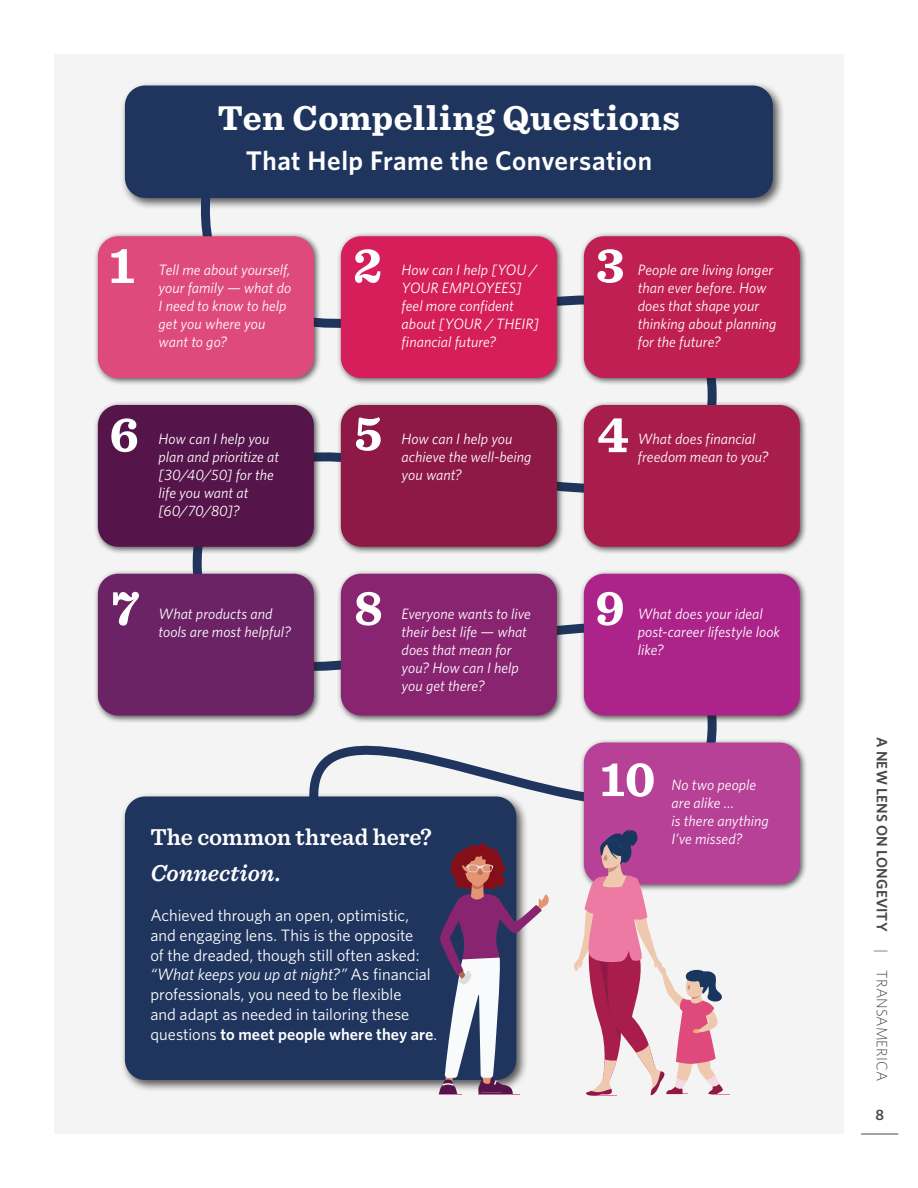
<style>
.page{position:relative;width:918px;height:1188px;background:#fff}
.page>*{position:absolute;margin:0;border:0;box-sizing:border-box;transform-origin:0 0}
.TA_Head3{font:700 36px "Sentinel";letter-spacing:.02em;color:#fff}
.TA_Head3-2{font:600 27px "Whitney";letter-spacing:.015em;color:#fff}
.TA_Body{font:600 24px "Sentinel";letter-spacing:-.005em;color:#fff}
.TA_Body-2{font:italic 600 24px "Sentinel";letter-spacing:.005em;color:#fff}
.TA_Body-3{font:16.5px/19.8px "Whitney";color:#fff}
.TA_Body-4{font:italic 15px/18px "Whitney";letter-spacing:.005em;color:#fff}
.TA_Section_Folio{font:600 15px "Whitney";letter-spacing:.015em;color:#474a4e}
.TA_Page_Number{font:600 15px "Whitney";color:#474a4e}
.s1{font-style:italic}
.s2{font-weight:600}
.s3{font-weight:300}
</style>
<div class="page">
<div style="left:54px;top:54px;width:790px;height:1080px;background:#f4f4f4"></div>
<div style="left:120px;top:81px;width:665px;height:129px;background:#231f20;opacity:.75"></div>
<div style="left:125px;top:86px;width:648px;height:112px;background:#1f355e;border-radius:20px"></div>
<svg style="left:188px;top:198px;width:533px;height:603px"></svg>
<div style="left:120px;top:792px;width:409px;height:300px;background:#231f20;opacity:.75"></div>
<div style="left:125px;top:796px;width:391px;height:284px;background:#1f355e;border-radius:20px"></div>
<div style="left:337px;top:232px;width:228px;height:154px;background:#231f20;opacity:.75"></div>
<div style="left:341px;top:236px;width:216px;height:142px;background:#d61e5a;border-radius:20px"></div>
<div style="left:580px;top:232px;width:228px;height:154px;background:#231f20;opacity:.75"></div>
<div style="left:584px;top:236px;width:216px;height:142px;background:#c01f53;border-radius:20px"></div>
<div style="left:580px;top:401px;width:228px;height:154px;background:#231f20;opacity:.75"></div>
<div style="left:584px;top:405px;width:216px;height:142px;background:#a91d4c;border-radius:20px"></div>
<div style="left:337px;top:401px;width:228px;height:154px;background:#231f20;opacity:.75"></div>
<div style="left:341px;top:405px;width:216px;height:142px;background:#8e1946;border-radius:20px"></div>
<div style="left:94px;top:401px;width:228px;height:154px;background:#231f20;opacity:.75"></div>
<div style="left:98px;top:405px;width:216px;height:142px;background:#55144a;border-radius:20px"></div>
<div style="left:94px;top:570px;width:228px;height:153px;background:#231f20;opacity:.75"></div>
<div style="left:98px;top:574px;width:216px;height:142px;background:#6b2365;border-radius:20px"></div>
<div style="left:337px;top:570px;width:228px;height:153px;background:#231f20;opacity:.75"></div>
<div style="left:341px;top:574px;width:216px;height:142px;background:#892470;border-radius:20px"></div>
<div style="left:580px;top:570px;width:228px;height:153px;background:#231f20;opacity:.75"></div>
<div style="left:584px;top:574px;width:216px;height:142px;background:#ac248a;border-radius:20px"></div>
<div style="left:580px;top:738px;width:228px;height:154px;background:#231f20;opacity:.75"></div>
<div style="left:584px;top:742px;width:216px;height:142px;background:#b74197;border-radius:20px"></div>
<div style="left:94px;top:232px;width:228px;height:154px;background:#231f20;opacity:.75"></div>
<div style="left:98px;top:236px;width:216px;height:142px;background:#de4a7c;border-radius:20px"></div>
<hr style="left:861px;top:1134px;width:37px;height:1px;background:#474a4e">
<svg style="left:602px;top:763px;width:52px;height:34px"></svg>
<svg style="left:111px;top:249px;width:23px;height:34px"></svg>
<svg style="left:355px;top:249px;width:25px;height:34px"></svg>
<svg style="left:597px;top:249px;width:26px;height:34px"></svg>
<svg style="left:598px;top:418px;width:30px;height:34px"></svg>
<svg style="left:356px;top:417px;width:25px;height:34px"></svg>
<svg style="left:111px;top:418px;width:26px;height:34px"></svg>
<svg style="left:113px;top:592px;width:26px;height:34px"></svg>
<svg style="left:356px;top:592px;width:25px;height:34px"></svg>
<svg style="left:597px;top:592px;width:26px;height:34px"></svg>
<svg style="left:574px;top:828px;width:156px;height:268px"></svg>
<svg style="left:439px;top:839px;width:110px;height:256px"></svg>
<p class="TA_Head3" style="left:218px;top:90px;width:464px">Ten Compelling Questions</p>
<p class="TA_Head3-2" style="left:246px;top:143px;width:408px">That Help Frame the Conversation</p>
<p class="TA_Body-4" style="left:159px;top:261px;width:134px">Tell me about yourself, your family — what do<br>I need to know to help get you where you want to go?</p>
<p class="TA_Body-4" style="left:402px;top:261px;width:139px">How can I help [YOU /<br>YOUR EMPLOYEES] feel more confident about [YOUR / THEIR] financial future?</p>
<p class="TA_Body-4" style="left:638px;top:261px;width:140px">People are living longer than ever before. How does that shape your thinking about planning for the future?</p>
<p class="TA_Body-4" style="left:159px;top:429px;width:122px">How can I help you plan and prioritize at [30/40/50] for the life you want at [60/70/80]?</p>
<p class="TA_Body-4" style="left:402px;top:429px;width:131px">How can I help you achieve the well-being you want?</p>
<p class="TA_Body-4" style="left:638px;top:429px;width:132px">What does financial freedom mean to you?</p>
<p class="TA_Body-4" style="left:159px;top:605px;width:134px">What products and tools are most helpful?</p>
<p class="TA_Body-4" style="left:402px;top:605px;width:131px">Everyone wants to live their best life — what does that mean for you? How can I help you get there?</p>
<p class="TA_Body-4" style="left:638px;top:605px;width:144px">What does your ideal post-career lifestyle look like?</p>
<p class="TA_Body" style="left:150px;top:818px;width:283px">The common thread here?</p>
<p class="TA_Body-2" style="left:150px;top:854px;width:132px">Connection.</p>
<p class="TA_Body-3" style="left:150px;top:905px;width:288px">Achieved through an open, optimistic, and engaging lens. This is the opposite<br>of the dreaded, though still often asked: <span class="s1">“What keeps you up at night?”</span> As financial professionals, you need to be flexible<br>and adapt as needed in tailoring these questions <span class="s2">to meet people where they are</span>.</p>
<p class="TA_Body-4" style="left:672px;top:776px;width:99px">No two people are alike …<br>is there anything<br>I’ve missed?</p>
<p class="TA_Section_Folio" style="left:892px;top:737px;width:345px;rotate:90deg">A NEW LENS ON LONGEVITY <span class="s3">| TRANSAMERICA</span></p>
<p class="TA_Page_Number" style="left:875px;top:1105px;width:10px">8</p>
</div>
